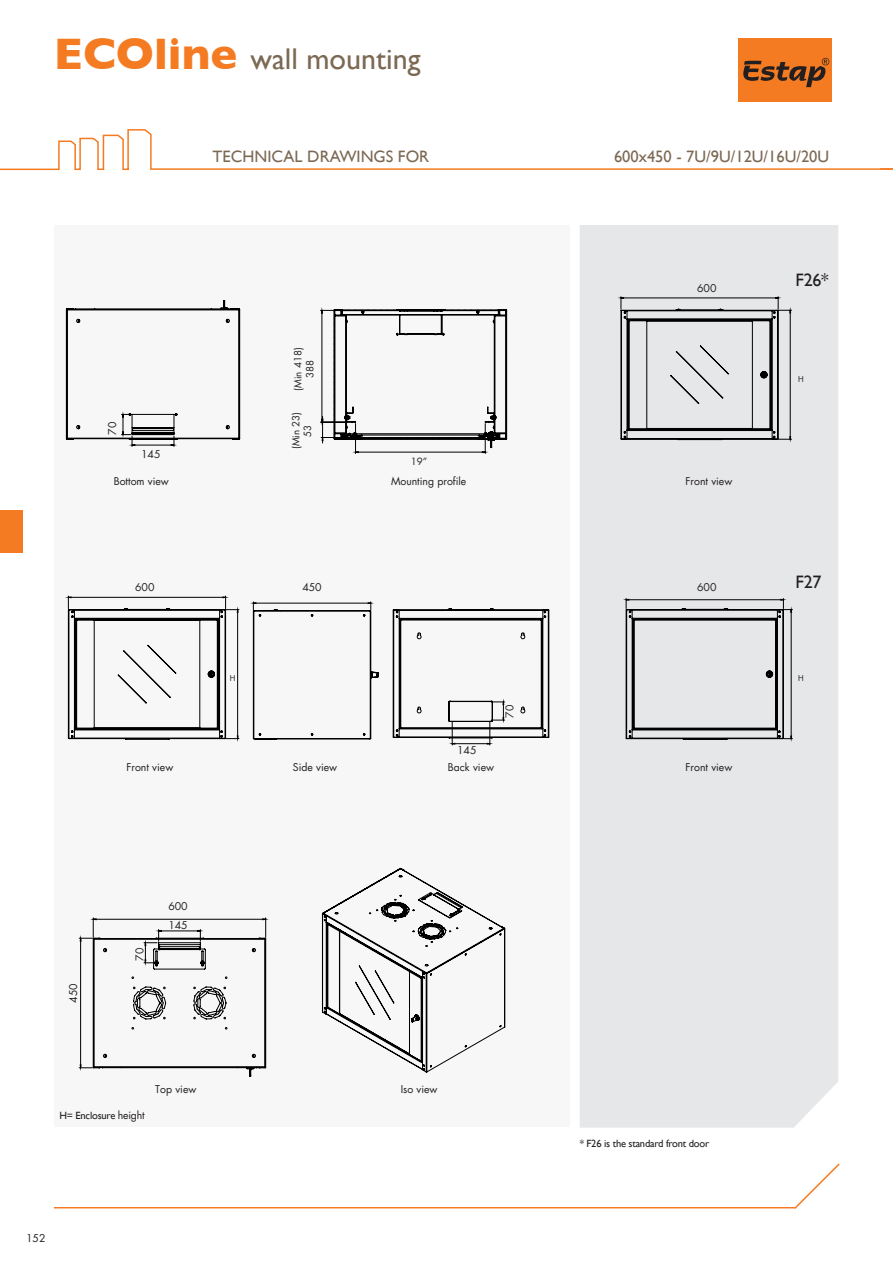
<style>
.page{position:relative;width:893px;height:1263px;background:#fff}
.page>*{position:absolute;margin:0;border:0;box-sizing:border-box;transform-origin:0 0}
.t1{font:30px "Gill Sans";color:#7c6954}
.t2{font:18px "Gill Sans";letter-spacing:-.02em;color:#231f20}
.t3{font:16.5px "Gill Sans";color:#7c6954}
.t4{font:10.5px/19.2px "Futura";color:#231f20}
.t5{font:10.5px "Gill Sans";letter-spacing:-.02em;color:#231f20}
.t6{font:9.75px/11.7px "Futura";color:#231f20;text-align:center}
.t7{font:7.8px "Futura";color:#231f20}
.s1{font-weight:700;font-size:45px;color:#f47b21}
.s2{font-family:"Futura"}
</style>
<div class="page">
<div style="left:0;top:510px;width:23px;height:43px;background:#f47b21"></div>
<svg style="left:0;top:129px;width:893px;height:42px"></svg>
<div style="left:738px;top:39px;width:93px;height:63px;background:#f47b21"></div>
<svg style="left:743px;top:58px;width:86px;height:29px"></svg>
<div style="left:54px;top:225px;width:516px;height:901px;background:#f7f7f8"></div>
<div style="left:580px;top:225px;width:258px;height:902px;background:#e6e7e9"></div>
<svg style="left:66px;top:300px;width:174px;height:146px"></svg>
<hr style="left:355px;top:423px;width:1px;height:31px;background:#000">
<hr style="left:485px;top:423px;width:1px;height:31px;background:#000">
<svg style="left:320px;top:309px;width:187px;height:144px"></svg>
<svg style="left:621px;top:297px;width:170px;height:143px;background:#c5c6c7"></svg>
<svg style="left:79px;top:918px;width:187px;height:158px"></svg>
<svg style="left:322px;top:868px;width:183px;height:204px"></svg>
<svg style="left:626px;top:598px;width:166px;height:141px;background:#cacbcc"></svg>
<hr style="left:54px;top:1207px;width:741px;height:1px;background:#f47b21">
<svg style="left:792px;top:1163px;width:48px;height:46px"></svg>
<svg style="left:68px;top:596px;width:171px;height:143px"></svg>
<svg style="left:253px;top:602px;width:126px;height:137px"></svg>
<svg style="left:393px;top:608px;width:156px;height:137px"></svg>
<h1 class="t1" style="left:54px;top:47px;width:368px"><span class="s1">ECOline</span> wall mounting</h1>
<h3 class="t3" style="left:213px;top:149px;width:218px">TECHNICAL DRAWINGS FOR</h3>
<h3 class="t3" style="left:614px;top:149px;width:217px">600x450 - 7U/9U/12U/16U/20U</h3>
<p class="t4" style="left:103px;top:435px;width:14px;rotate:-90deg">70</p>
<p class="t4" style="left:141px;top:446px;width:21px">145</p>
<p class="t6" style="left:293px;top:391px;width:45px;rotate:-90deg">(Min 418)<br>388</p>
<p class="t6" style="left:291px;top:449px;width:39px;rotate:-90deg">(Min 23)<br>53</p>
<p class="t6" style="left:411px;top:456px;width:18px">19”</p>
<p class="t4" style="left:114px;top:472px;width:57px">Bottom view</p>
<p class="t4" style="left:391px;top:472px;width:77px">Mounting profile</p>
<p class="t4" style="left:135px;top:579px;width:21px">600</p>
<p class="t4" style="left:302px;top:579px;width:21px">450</p>
<p class="t7" style="left:230px;top:675px;width:7px">H</p>
<p class="t4" style="left:501px;top:718px;width:14px;rotate:-90deg">70</p>
<p class="t4" style="left:697px;top:279px;width:21px">600</p>
<p class="t4" style="left:685px;top:472px;width:48px">Front view</p>
<p class="t4" style="left:697px;top:579px;width:21px">600</p>
<p class="t4" style="left:448px;top:742px;width:48px;line-height:16.8px;text-indent:9px">145<br>Back view</p>
<p class="t4" style="left:293px;top:758px;width:46px">Side view</p>
<p class="t4" style="left:127px;top:758px;width:48px">Front view</p>
<p class="t4" style="left:685px;top:758px;width:48px">Front view</p>
<h2 class="t2" style="left:796px;top:273px;width:34px">F26*</h2>
<p class="t7" style="left:798px;top:375px;width:7px">H</p>
<h2 class="t2" style="left:796px;top:575px;width:27px">F27</h2>
<p class="t7" style="left:798px;top:675px;width:7px">H</p>
<p class="t4" style="left:64px;top:1002px;width:21px;rotate:-90deg">450</p>
<p class="t4" style="left:131px;top:960px;width:14px;rotate:-90deg">70</p>
<p class="t4" style="left:168px;top:897px;width:21px">600<br>145</p>
<p class="t5" style="left:59px;top:1111px;width:87px">H= Enclosure <span class="s2">height</span></p>
<p class="t4" style="left:155px;top:1080px;width:43px">Top view</p>
<p class="t4" style="left:401px;top:1080px;width:38px">Iso view</p>
<p class="t4" style="left:26px;top:1229px;width:21px">152</p>
<p class="t5" style="left:580px;top:1139px;width:131px">* F26 is the standard front door</p>
</div>
